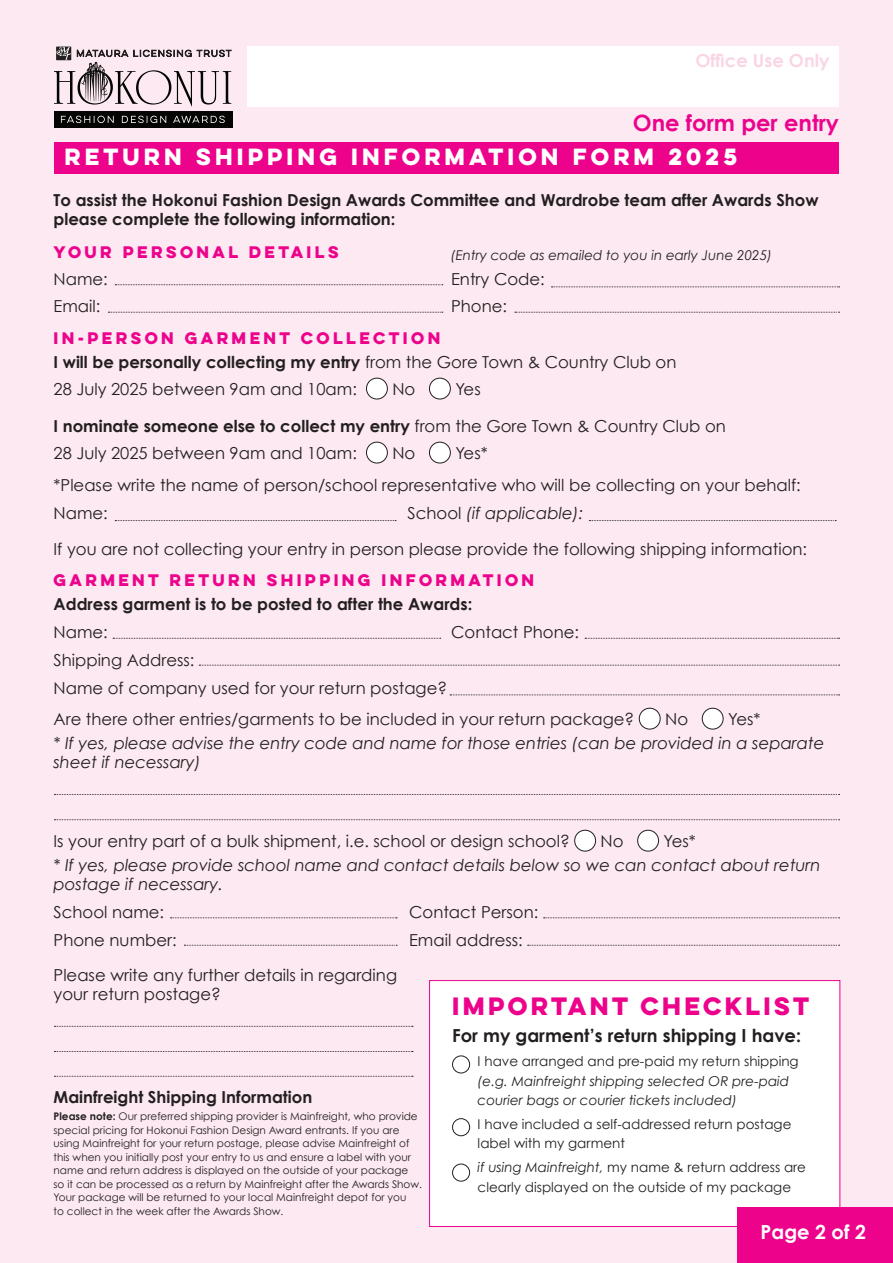
<style>
.page{position:relative;width:893px;height:1263px;background:#fce9f1}
.page>*{position:absolute;margin:0;border:0;box-sizing:border-box;transform-origin:0 0}
.t1{font:700 22.5px "Lulo Clean One";letter-spacing:-.08em;color:#ed028c}
.t2{font:700 22.5px "Century Gothic";color:#ed028c}
.t3{font:700 21px "Lulo Clean One";letter-spacing:-.03em;color:#fff}
.t4{font:700 19.5px "Century Gothic";color:#fff}
.t5{font:700 18px "Century Gothic";color:#231f20}
.t6{font:700 18px "Century Gothic";color:#fad5e5}
.t7{font:16.5px/27px "Century Gothic";color:#231f20}
.t8{font:italic 16.5px/19.5px "Century Gothic";color:#231f20}
.t9{font:700 16.5px/19.5px "Century Gothic";color:#231f20}
.t10{font:700 15px "Lulo Clean One";color:#ed028c}
.t11{font:13.5px/19.5px "Century Gothic";color:#231f20}
.t12{font:italic 13.5px/19.5px "Century Gothic";color:#231f20}
.t13{font:10.5px/13.5px "Century Gothic";color:#231f20}
.s1{font-weight:700}
.s2{font-style:italic}
</style>
<div class="page">
<div style="left:54px;top:142px;width:784px;height:32px;background:#ed028c"></div>
<div style="left:366px;top:378px;width:21px;height:21px;background:#fff;border-radius:50%"></div>
<div style="left:366px;top:378px;width:22px;height:21px;border:1px solid #231f20;border-radius:50%"></div>
<div style="left:429px;top:378px;width:21px;height:21px;background:#fff;border-radius:50%"></div>
<div style="left:429px;top:378px;width:22px;height:21px;border:1px solid #231f20;border-radius:50%"></div>
<div style="left:366px;top:442px;width:21px;height:21px;background:#fff;border-radius:50%"></div>
<div style="left:366px;top:442px;width:22px;height:21px;border:1px solid #231f20;border-radius:50%"></div>
<div style="left:429px;top:442px;width:21px;height:21px;background:#fff;border-radius:50%"></div>
<div style="left:429px;top:442px;width:22px;height:21px;border:1px solid #231f20;border-radius:50%"></div>
<div style="left:639px;top:708px;width:21px;height:21px;background:#fff;border-radius:50%"></div>
<div style="left:639px;top:708px;width:22px;height:21px;border:1px solid #231f20;border-radius:50%"></div>
<div style="left:702px;top:708px;width:21px;height:21px;background:#fff;border-radius:50%"></div>
<div style="left:702px;top:708px;width:21px;height:21px;border:1px solid #231f20;border-radius:50%"></div>
<div style="left:575px;top:830px;width:21px;height:21px;background:#fff;border-radius:50%"></div>
<div style="left:574px;top:830px;width:22px;height:21px;border:1px solid #231f20;border-radius:50%"></div>
<div style="left:638px;top:830px;width:20px;height:21px;background:#fff;border-radius:50%"></div>
<div style="left:637px;top:830px;width:22px;height:21px;border:1px solid #231f20;border-radius:50%"></div>
<svg style="left:54px;top:794px;width:786px;height:1px"></svg>
<svg style="left:54px;top:819px;width:786px;height:1px"></svg>
<div style="left:54px;top:111px;width:178px;height:17px;background:#040503"></div>
<svg style="left:61px;top:116px;width:164px;height:7px"></svg>
<svg style="left:54px;top:47px;width:177px;height:60px"></svg>
<div style="left:248px;top:47px;width:591px;height:60px;background:#fff"></div>
<svg style="left:54px;top:1026px;width:359px;height:1px"></svg>
<svg style="left:54px;top:1051px;width:359px;height:1px"></svg>
<svg style="left:115px;top:284px;width:328px;height:1px"></svg>
<svg style="left:108px;top:312px;width:335px;height:1px"></svg>
<svg style="left:551px;top:286px;width:289px;height:1px"></svg>
<svg style="left:515px;top:312px;width:325px;height:1px"></svg>
<svg style="left:115px;top:520px;width:281px;height:1px"></svg>
<svg style="left:589px;top:520px;width:247px;height:1px"></svg>
<svg style="left:113px;top:638px;width:328px;height:1px"></svg>
<svg style="left:199px;top:665px;width:641px;height:1px"></svg>
<svg style="left:585px;top:638px;width:255px;height:1px"></svg>
<svg style="left:450px;top:694px;width:390px;height:1px"></svg>
<svg style="left:170px;top:917px;width:227px;height:1px"></svg>
<svg style="left:184px;top:945px;width:213px;height:1px"></svg>
<svg style="left:544px;top:917px;width:296px;height:1px"></svg>
<svg style="left:528px;top:945px;width:312px;height:1px"></svg>
<div style="left:429px;top:980px;width:411px;height:247px;background:#fff;border:1px solid #ed028c"></div>
<div style="left:452px;top:1055px;width:18px;height:18px;border:1px solid #231f20;border-radius:50%"></div>
<div style="left:452px;top:1118px;width:18px;height:18px;border:1px solid #231f20;border-radius:50%"></div>
<div style="left:452px;top:1164px;width:18px;height:17px;border:1px solid #231f20;border-radius:50%"></div>
<div style="left:738px;top:1208px;width:155px;height:55px;background:#ed028c"></div>
<svg style="left:54px;top:1076px;width:359px;height:1px"></svg>
<p class="t6" style="left:695px;top:49px;width:136px">Office Use Only</p>
<h1 class="t2" style="left:633px;top:109px;width:208px">One form per entry</h1>
<p class="t3" style="left:64px;top:141px;width:679px">RETURN SHIPPING INFORMATION FORM 2025</p>
<p class="t9" style="left:54px;top:190px;width:766px">To assist the Hokonui Fashion Design Awards Committee and Wardrobe team after Awards Show please complete the following information:</p>
<p class="t10" style="left:54px;top:240px;width:290px">YOUR PERSONAL DETAILS</p>
<p class="t7" style="left:54px;top:265px;width:56px">Name:</p>
<p class="t7" style="left:451px;top:265px;width:95px">Entry Code:</p>
<p class="t7" style="left:54px;top:292px;width:48px">Email:</p>
<p class="t7" style="left:451px;top:292px;width:58px">Phone:</p>
<p class="t12" style="left:451px;top:245px;width:323px">(Entry code as emailed to you in early June 2025)</p>
<p class="t10" style="left:54px;top:327px;width:392px">IN-PERSON GARMENT COLLECTION</p>
<p class="t7" style="left:54px;top:348px;width:624px"><span class="s1">I will be personally collecting my entry</span> from the Gore Town &amp; Country Club on<br>28 July 2025 between 9am and 10am:</p>
<p class="t7" style="left:392px;top:375px;width:25px">No</p>
<p class="t7" style="left:455px;top:375px;width:27px">Yes</p>
<p class="t7" style="left:54px;top:412px;width:674px"><span class="s1">I nominate someone else to collect my entry</span> from the Gore Town &amp; Country Club on<br>28 July 2025 between 9am and 10am:</p>
<p class="t7" style="left:54px;top:437px;width:749px;line-height:32.2px;text-indent:402px">Yes*<br>*Please write the name of person/school representative who will be collecting on your behalf:</p>
<p class="t7" style="left:54px;top:499px;width:56px">Name:</p>
<p class="t7" style="left:392px;top:439px;width:25px">No</p>
<p class="t7" style="left:54px;top:495px;width:755px;line-height:35.5px;text-indent:354px">School <span class="s2">(if applicable):<br></span>If you are not collecting your entry in person please provide the following shipping information:</p>
<p class="t10" style="left:54px;top:568px;width:486px">GARMENT RETURN SHIPPING INFORMATION</p>
<p class="t9" style="left:54px;top:594px;width:420px">Address garment is to be posted to after the Awards:</p>
<p class="t7" style="left:54px;top:618px;width:56px">Name:</p>
<p class="t7" style="left:451px;top:618px;width:129px">Contact Phone:</p>
<p class="t7" style="left:54px;top:645px;width:395px;line-height:28px">Shipping Address:<br>Name of company used for your return postage?</p>
<p class="t7" style="left:54px;top:705px;width:582px">Are there other entries/garments to be included in your return package?</p>
<p class="t7" style="left:665px;top:705px;width:25px">No</p>
<p class="t7" style="left:728px;top:705px;width:34px">Yes*</p>
<p class="t8" style="left:54px;top:733px;width:772px">* If yes, please advise the entry code and name for those entries (can be provided in a separate sheet if necessary)</p>
<p class="t7" style="left:54px;top:827px;width:518px">Is your entry part of a bulk shipment, i.e. school or design school?</p>
<p class="t7" style="left:601px;top:827px;width:25px">No</p>
<p class="t7" style="left:663px;top:827px;width:34px">Yes*</p>
<p class="t8" style="left:54px;top:855px;width:769px">* If yes, please provide school name and contact details below so we can contact about return postage if necessary.</p>
<p class="t7" style="left:54px;top:898px;width:112px">School name:</p>
<p class="t7" style="left:409px;top:898px;width:131px">Contact Person:</p>
<p class="t7" style="left:54px;top:926px;width:125px">Phone number:</p>
<p class="t7" style="left:409px;top:926px;width:115px">Email address:</p>
<p class="t7" style="left:54px;top:964px;width:345px;line-height:19.5px">Please write any further details in regarding your return postage?</p>
<h1 class="t1" style="left:452px;top:989px;width:364px">IMPORTANT CHECKLIST</h1>
<p class="t5" style="left:452px;top:1024px;width:350px">For my garment’s return shipping I have:</p>
<p class="t11" style="left:478px;top:1051px;width:323px">I have arranged and pre-paid my return shipping</p>
<p class="t12" style="left:478px;top:1071px;width:313px">(e.g. Mainfreight shipping selected OR pre-paid courier bags or courier tickets included)</p>
<p class="t11" style="left:478px;top:1114px;width:315px">I have included a self-addressed return postage label with my garment</p>
<p class="t11" style="left:478px;top:1157px;width:330px"><span class="s2">if using Mainfreight,</span> my name &amp; return address are clearly displayed on the outside of my package</p>
<p class="t4" style="left:761px;top:1220px;width:107px">Page 2 of 2</p>
<p class="t9" style="left:54px;top:1086px;width:260px">Mainfreight Shipping Information</p>
<p class="t13" style="left:54px;top:1109px;width:370px"><span class="s1">Please note:</span> Our preferred shipping provider is Mainfreight, who provide special pricing for Hokonui Fashion Design Award entrants. If you are using Mainfreight for your return postage, please advise Mainfreight of this when you initially post your entry to us and ensure a label with your name and return address is displayed on the outside of your package<br>so it can be processed as a return by Mainfreight after the Awards Show.<br>Your package will be returned to your local Mainfreight depot for you<br>to collect in the week after the Awards Show.</p>
</div>
